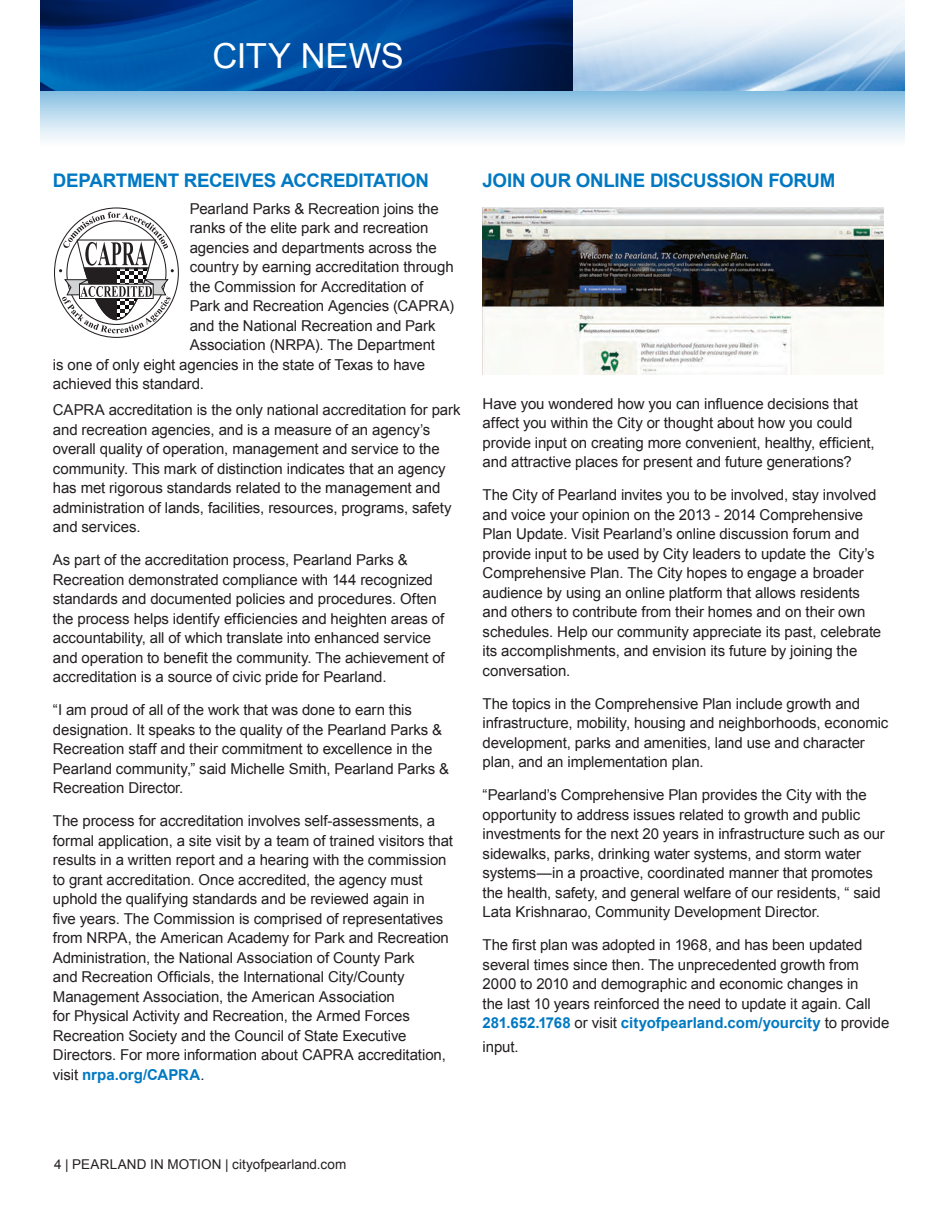
<style>
.page{position:relative;width:945px;height:1215px;background:#fff}
.page>*{position:absolute;margin:0;border:0;box-sizing:border-box;transform-origin:0 0}
.t1{font:34.5px "Arial";letter-spacing:-.005em;color:#fff}
.t2{font:700 18.75px "Arial";letter-spacing:-.015em;color:#0079c2}
.t3{font:15px/19.5px "Arial";letter-spacing:-.005em;color:#231f20}
.t4{font:13.5px "Arial";letter-spacing:.005em;color:#231f20}
.s1{font-weight:700;color:#0079c2}
</style>
<div class="page">
<svg style="left:59px;top:212px;width:115px;height:121px"></svg>
<div style="left:40px;top:90px;width:865px;height:58px;background:linear-gradient(to bottom,#85bfe1,#fff)"></div>
<img style="left:573px;top:0;width:332px;height:90px">
<svg style="left:40px;top:0;width:533px;height:90px;background:#004392"></svg>
<img style="left:482px;top:208px;width:402px;height:166px">
<h1 class="t1" style="left:212px;top:33px;width:193px">CITY NEWS</h1>
<p class="t2" style="left:53px;top:168px;width:378px">DEPARTMENT RECEIVES ACCREDITATION</p>
<p class="t3" style="left:190px;top:199px;width:250px">Pearland Parks &amp; Recreation joins the</p>
<p class="t3" style="left:190px;top:218px;width:240px">ranks of the elite park and recreation</p>
<p class="t3" style="left:190px;top:238px;width:249px">agencies and departments across the</p>
<p class="t3" style="left:190px;top:257px;width:265px">country by earning accreditation through</p>
<p class="t3" style="left:190px;top:277px;width:235px">the Commission for Accreditation of</p>
<p class="t3" style="left:190px;top:296px;width:266px">Park and Recreation Agencies (CAPRA)</p>
<p class="t3" style="left:190px;top:316px;width:248px">and the National Recreation and Park</p>
<p class="t3" style="left:190px;top:335px;width:247px">Association (NRPA). The Department</p>
<p class="t3" style="left:53px;top:355px;width:374px">is one of only eight agencies in the state of Texas to have</p>
<p class="t3" style="left:53px;top:374px;width:153px">achieved this standard.</p>
<p class="t3" style="left:53px;top:401px;width:409px">CAPRA accreditation is the only national accreditation for park and recreation agencies, and is a measure of an agency’s overall quality of operation, management and service to the community. This mark of distinction indicates that an agency has met rigorous standards related to the management and administration of lands, facilities, resources, programs, safety and services.</p>
<p class="t3" style="left:53px;top:551px;width:393px">As part of the accreditation process, Pearland Parks &amp; Recreation demonstrated compliance with 144 recognized standards and documented policies and procedures. Often the process helps identify efficiencies and heighten areas of accountability, all of which translate into enhanced service and operation to benefit the community. The achievement of accreditation is a source of civic pride for Pearland.</p>
<p class="t3" style="left:53px;top:701px;width:398px">“I am proud of all of the work that was done to earn this designation. It speaks to the quality of the Pearland Parks &amp; Recreation staff and their commitment to excellence in the Pearland community,” said Michelle Smith, Pearland Parks &amp; Recreation Director.</p>
<p class="t3" style="left:53px;top:812px;width:402px">The process for accreditation involves self-assessments, a formal application, a site visit by a team of trained visitors that results in a written report and a hearing with the commission to grant accreditation. Once accredited, the agency must uphold the qualifying standards and be reviewed again in<br>five years. The Commission is comprised of representatives from NRPA, the American Academy for Park and Recreation Administration, the National Association of County Park<br>and Recreation Officials, the International City/County Management Association, the American Association<br>for Physical Activity and Recreation, the Armed Forces Recreation Society and the Council of State Executive Directors. For more information about CAPRA accreditation, visit <span class="s1">nrpa.org/CAPRA</span>.</p>
<p class="t2" style="left:483px;top:168px;width:354px">JOIN OUR ONLINE DISCUSSION FORUM</p>
<p class="t3" style="left:483px;top:394px;width:394px">Have you wondered how you can influence decisions that affect you within the City or thought about how you could provide input on creating more convenient, healthy, efficient, and attractive places for present and future generations?</p>
<p class="t3" style="left:483px;top:485px;width:400px">The City of Pearland invites you to be involved, stay involved and voice your opinion on the 2013 - 2014 Comprehensive Plan Update. Visit Pearland’s online discussion forum and provide input to be used by City leaders to update the City’s Comprehensive Plan. The City hopes to engage a broader audience by using an online platform that allows residents and others to contribute from their homes and on their own schedules. Help our community appreciate its past, celebrate its accomplishments, and envision its future by joining the conversation.</p>
<p class="t3" style="left:483px;top:694px;width:407px">The topics in the Comprehensive Plan include growth and infrastructure, mobility, housing and neighborhoods, economic development, parks and amenities, land use and character plan, and an implementation plan.</p>
<p class="t3" style="left:483px;top:785px;width:404px">“Pearland’s Comprehensive Plan provides the City with the opportunity to address issues related to growth and public investments for the next 20 years in infrastructure such as our sidewalks, parks, drinking water systems, and storm water systems—in a proactive, coordinated manner that promotes the health, safety, and general welfare of our residents, “ said Lata Krishnarao, Community Development Director.</p>
<p class="t3" style="left:483px;top:935px;width:408px">The first plan was adopted in 1968, and has been updated several times since then. The unprecedented growth from 2000 to 2010 and demographic and economic changes in<br>the last 10 years reinforced the need to update it again. Call <span class="s1">281.652.1768</span> or visit <span class="s1">cityofpearland.com/yourcity</span> to provide</p>
<p class="t3" style="left:483px;top:1037px;width:38px">input.</p>
<p class="t4" style="left:54px;top:1155px;width:294px">4 | PEARLAND IN MOTION | cityofpearland.com</p>
</div>
